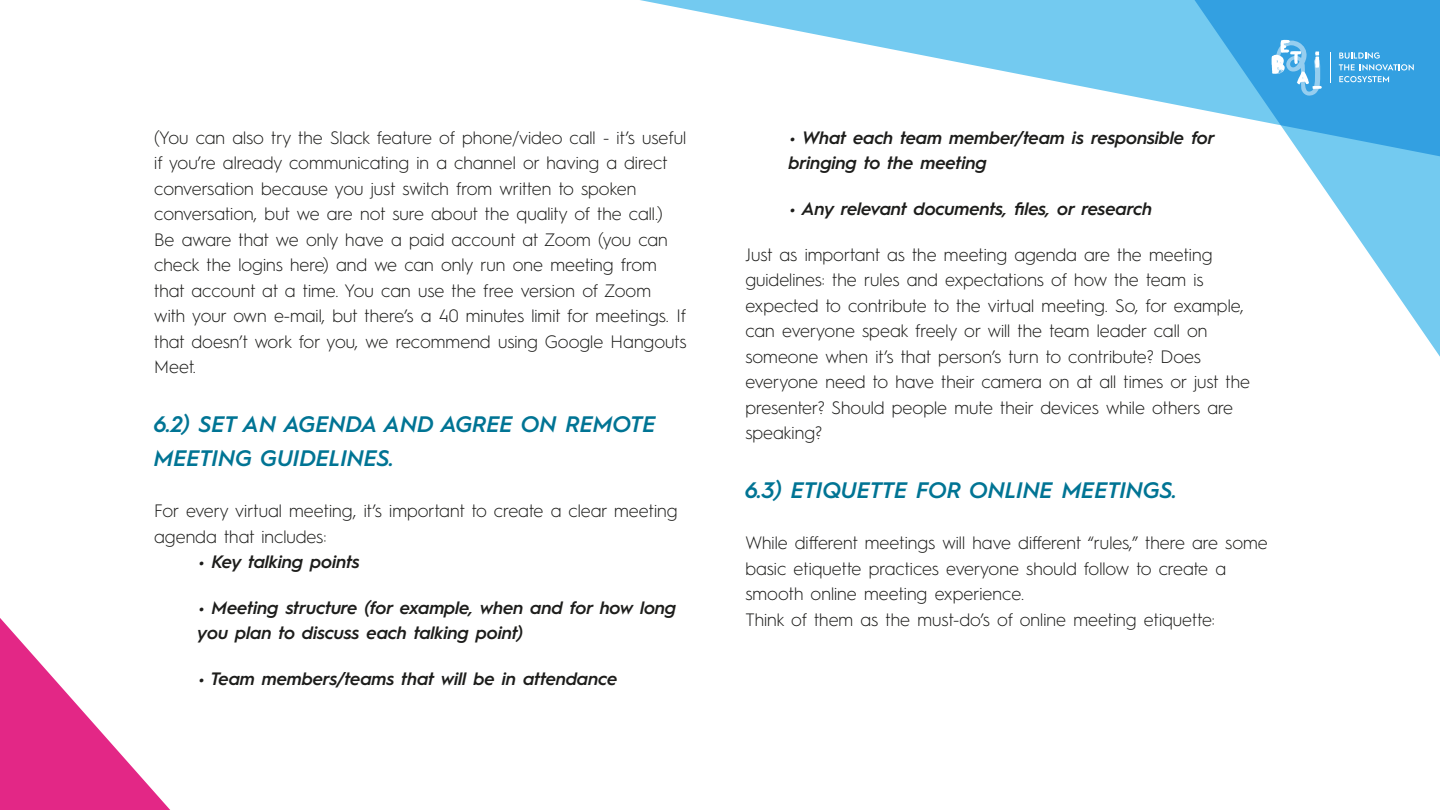
<style>
.page{position:relative;width:1440px;height:810px;background:#fff}
.page>*{position:absolute;margin:0;border:0;box-sizing:border-box;transform-origin:0 0}
.t1{font:italic 600 22.5px/33.8px "Hurme Geometric Sans 1";color:#007494}
.t2{font:300 18px/25.5px "Hurme Geometric Sans 1";color:#1d1d1b}
.t3{font:italic 600 18px/25.5px "Hurme Geometric Sans 1";color:#1d1d1b}
</style>
<div class="page">
<svg style="left:1342px;top:214px;width:98px;height:143px"></svg>
<svg style="left:640px;top:0;width:800px;height:214px"></svg>
<svg style="left:0;top:618px;width:170px;height:192px;fill:#e32d89"></svg>
<svg style="left:1339px;top:52px;width:75px;height:30px;background:#59b1e6"></svg>
<svg style="left:1271px;top:40px;width:51px;height:56px;background:#6ab9e8"></svg>
<hr style="left:1330px;top:52px;width:1px;height:31px;background:#fff">
<p class="t2" style="left:154px;top:123px;width:534px">(You can also try the Slack feature of phone/video call - it’s useful if you’re already communicating in a channel or having a direct conversation because you just switch from written to spoken conversation, but we are not sure about the quality of the call.)<br>Be aware that we only have a paid account at Zoom (you can check the logins here) and we can only run one meeting from that account at a time. You can use the free version of Zoom with your own e-mail, but there’s a 40 minutes limit for meetings. If that doesn’t work for you, we recommend using Google Hangouts Meet.</p>
<p class="t1" style="left:154px;top:406px;width:503px">6.2) SET AN AGENDA AND AGREE ON REMOTE<br>MEETING GUIDELINES.</p>
<p class="t2" style="left:154px;top:497px;width:525px">For every virtual meeting, it’s important to create a clear meeting agenda that includes:</p>
<p class="t3" style="left:199px;top:548px;width:162px">• Key talking points</p>
<p class="t3" style="left:198px;top:594px;width:480px">• Meeting structure (for example, when and for how long you plan to discuss each talking point)</p>
<p class="t3" style="left:199px;top:665px;width:420px">• Team members/teams that will be in attendance</p>
<p class="t3" style="left:789px;top:123px;width:428px">• What each team member/team is responsible for bringing to the meeting</p>
<p class="t3" style="left:790px;top:195px;width:364px">• Any relevant documents, files, or research</p>
<p class="t2" style="left:745px;top:240px;width:506px">Just as important as the meeting agenda are the meeting guidelines: the rules and expectations of how the team is expected to contribute to the virtual meeting. So, for example, can everyone speak freely or will the team leader call on someone when it’s that person’s turn to contribute? Does everyone need to have their camera on at all times or just the presenter? Should people mute their devices while others are speaking?</p>
<p class="t1" style="left:745px;top:472px;width:433px">6.3) ETIQUETTE FOR ONLINE MEETINGS.</p>
<p class="t2" style="left:745px;top:529px;width:524px">While different meetings will have different “rules,” there are some basic etiquette practices everyone should follow to create a smooth online meeting experience.<br>Think of them as the must-do’s of online meeting etiquette:</p>
</div>
